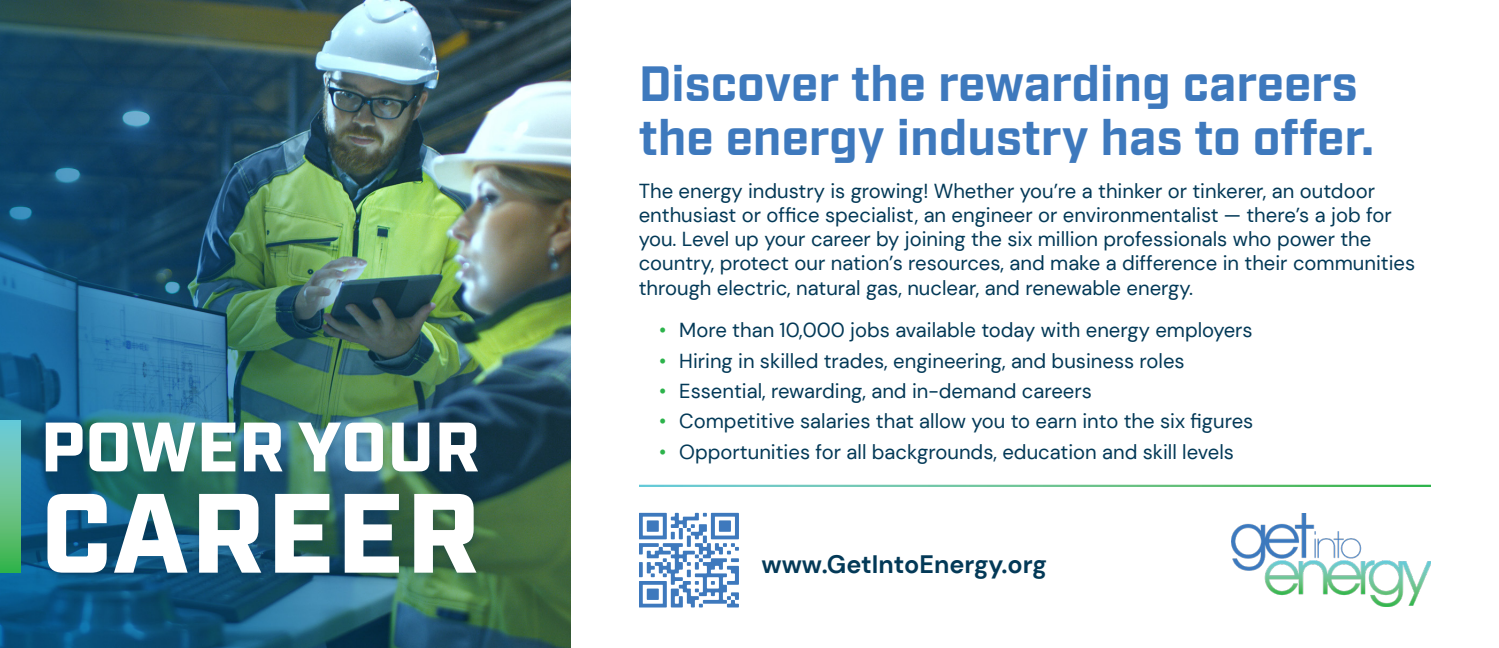
<style>
.page{position:relative;width:1499px;height:648px;background:#fff}
.page>*{position:absolute;margin:0;border:0;box-sizing:border-box;transform-origin:0 0}
.t1{font:900 112.5px "Industry";letter-spacing:.025em;color:#fff}
.t2{font:900 69.75px "Industry";letter-spacing:.01em;color:#fff}
.t3{font:700 49.5px/54px "Industry";color:#3e79bd}
.t4{font:700 25.2px "DM Sans";color:#033957}
.t5{font:20.25px/24.3px "DM Sans";color:#033957}
.s1{color:#2cb34b}
</style>
<div class="page">
<img style="left:0;top:0;width:571px;height:648px">
<div style="left:41px;top:422px;width:441px;height:160px;background:#033957;opacity:.25"></div>
<svg style="left:0;top:421px;width:20px;height:152px;background:#62c293"></svg>
<img style="left:1231px;top:514px;width:200px;height:92px">
<svg style="left:639px;top:513px;width:100px;height:95px"></svg>
<p class="t2" style="left:41px;top:405px;width:441px">POWER YOUR</p>
<p class="t1" style="left:41px;top:466px;width:440px">CAREER</p>
<p class="t3" style="left:639px;top:59px;width:736px">Discover the rewarding careers the energy industry has to offer.</p>
<p class="t5" style="left:639px;top:178px;width:778px">The energy industry is growing! Whether you’re a thinker or tinkerer, an outdoor enthusiast or office specialist, an engineer or environmentalist — there’s a job for you. Level up your career by joining the six million professionals who power the country, protect our nation’s resources, and make a difference in their communities through electric, natural gas, nuclear, and renewable energy.</p>
<p class="t5" style="left:659px;top:318px;width:595px"><span class="s1">•</span> More than 10,000 jobs available today with energy employers</p>
<p class="t5" style="left:659px;top:348px;width:527px"><span class="s1">•</span> Hiring in skilled trades, engineering, and business roles</p>
<p class="t5" style="left:659px;top:379px;width:434px"><span class="s1">•</span> Essential, rewarding, and in-demand careers</p>
<p class="t5" style="left:659px;top:409px;width:596px"><span class="s1">•</span> Competitive salaries that allow you to earn into the six figures</p>
<p class="t5" style="left:659px;top:440px;width:576px"><span class="s1">•</span> Opportunities for all backgrounds, education and skill levels</p>
<p class="t4" style="left:761px;top:548px;width:287px">www.GetIntoEnergy.org</p>
</div>
